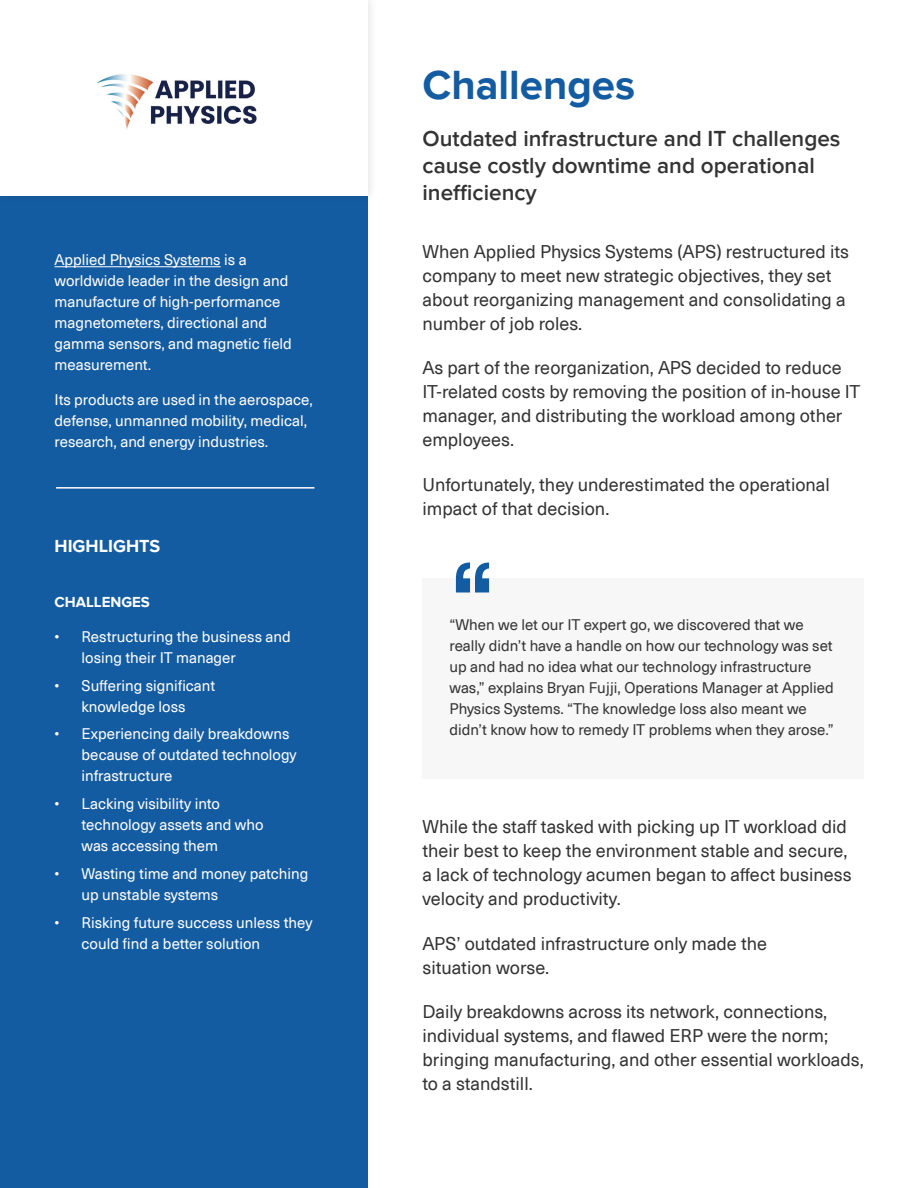
<style>
.page{position:relative;width:918px;height:1188px;background:#fff}
.page>*{position:absolute;margin:0;border:0;box-sizing:border-box;transform-origin:0 0}
.t1{font:700 42px "Proxima Nova";color:#145ca1}
.t2{font:600 22.5px/27px "Proxima Nova";color:#333}
.t3{font:18px/24px "Neue Haas Unica Pro";color:#333}
.t4{font:700 18px "Proxima Nova";color:#fff}
.t5{font:15px/21px "Neue Haas Unica Pro";color:#fff}
.t6{font:15px/21px "Neue Haas Unica Pro";color:#333}
.t7{font:700 15px "Proxima Nova";color:#fff}
</style>
<div class="page">
<div style="left:0;top:196px;width:367px;height:992px;background:#145ca1"></div>
<div style="left:0;top:0;width:378px;height:204px;background:#000;opacity:.1"></div>
<div style="left:0;top:0;width:367px;height:196px;background:#fff"></div>
<hr style="left:55px;top:266px;width:166px;height:1px;background:#fff">
<hr style="left:56px;top:487px;width:258px;height:2px;background:#fff">
<div style="left:423px;top:578px;width:441px;height:201px;background:#f7f7f7"></div>
<img style="left:98px;top:74px;width:159px;height:55px">
<svg style="left:456px;top:562px;width:33px;height:30px"></svg>
<p class="t5" style="left:55px;top:250px;width:239px">Applied Physics Systems is a worldwide leader in the design and manufacture of high-performance magnetometers, directional and gamma sensors, and magnetic field measurement.</p>
<p class="t5" style="left:55px;top:389px;width:260px">Its products are used in the aerospace, defense, unmanned mobility, medical, research, and energy industries.</p>
<p class="t4" style="left:55px;top:535px;width:107px">HIGHLIGHTS</p>
<p class="t7" style="left:55px;top:594px;width:97px">CHALLENGES</p>
<p class="t5" style="left:82px;top:626px;width:211px;text-indent:-27px">• Restructuring the business and losing their IT manager</p>
<p class="t5" style="left:55px;top:675px;width:162px;text-align:center">• Suffering significant knowledge loss</p>
<p class="t5" style="left:82px;top:724px;width:217px;text-indent:-27px">• Experiencing daily breakdowns because of outdated technology infrastructure</p>
<p class="t5" style="left:82px;top:793px;width:183px;text-indent:-27px">• Lacking visibility into technology assets and who was accessing them</p>
<p class="t5" style="left:82px;top:863px;width:228px;text-indent:-27px">• Wasting time and money patching up unstable systems</p>
<p class="t5" style="left:82px;top:912px;width:232px;text-indent:-27px">• Risking future success unless they could find a better solution</p>
<h1 class="t1" style="left:423px;top:61px;width:214px">Challenges</h1>
<p class="t2" style="left:423px;top:126px;width:420px">Outdated infrastructure and IT challenges cause costly downtime and operational inefficiency</p>
<p class="t3" style="left:423px;top:240px;width:428px">When Applied Physics Systems (APS) restructured its company to meet new strategic objectives, they set about reorganizing management and consolidating a number of job roles.</p>
<p class="t3" style="left:423px;top:356px;width:439px">As part of the reorganization, APS decided to reduce IT-related costs by removing the position of in-house IT manager, and distributing the workload among other employees.</p>
<p class="t3" style="left:423px;top:473px;width:409px">Unfortunately, they underestimated the operational impact of that decision.</p>
<p class="t6" style="left:450px;top:615px;width:386px">“When we let our IT expert go, we discovered that we really didn’t have a handle on how our technology was set up and had no idea what our technology infrastructure was,” explains Bryan Fujji, Operations Manager at Applied Physics Systems. “The knowledge loss also meant we didn’t know how to remedy IT problems when they arose.”</p>
<p class="t3" style="left:423px;top:815px;width:431px">While the staff tasked with picking up IT workload did their best to keep the environment stable and secure, a lack of technology acumen began to affect business velocity and productivity.</p>
<p class="t3" style="left:423px;top:932px;width:346px">APS’ outdated infrastructure only made the situation worse.</p>
<p class="t3" style="left:423px;top:1000px;width:443px">Daily breakdowns across its network, connections, individual systems, and flawed ERP were the norm; bringing manufacturing, and other essential workloads, to a standstill.</p>
</div>
